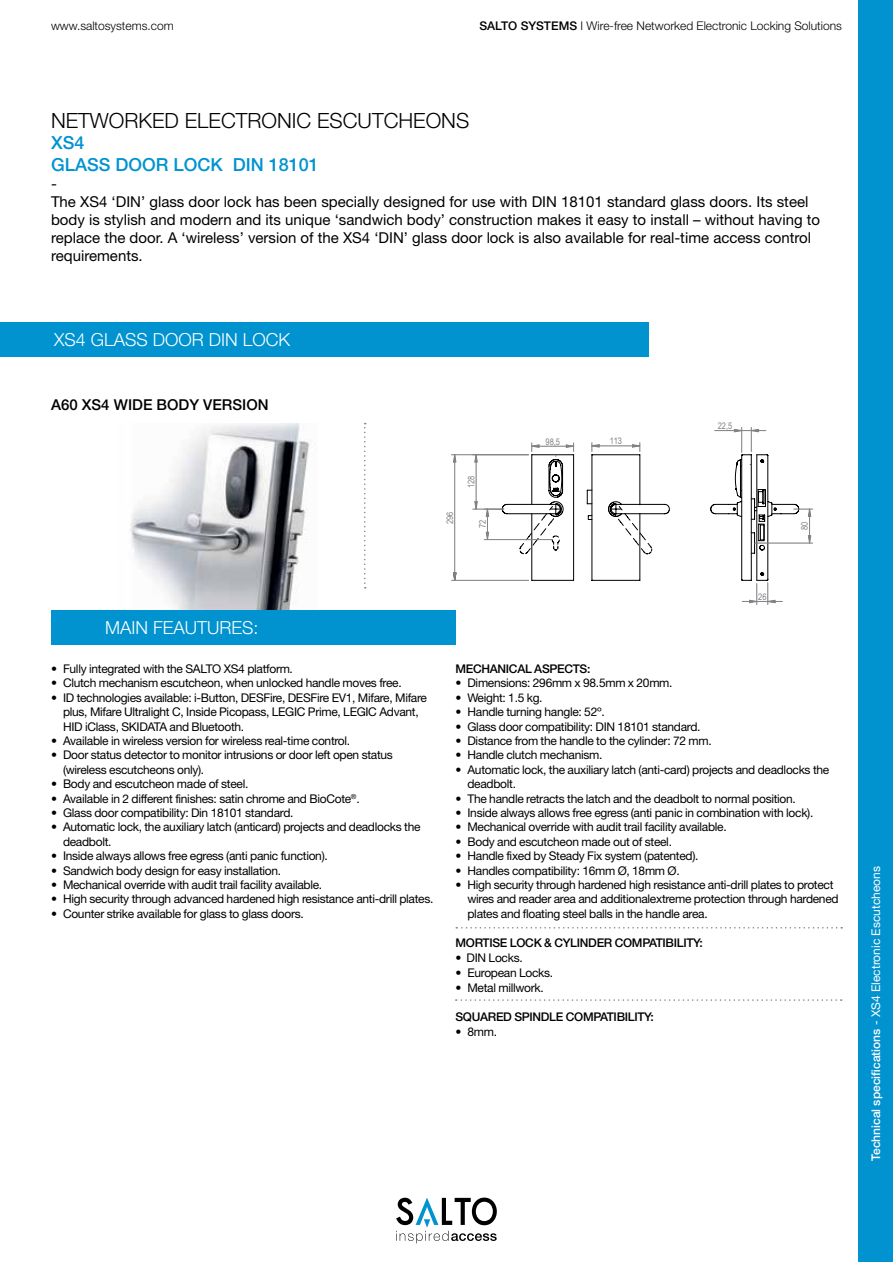
<style>
.page{position:relative;width:893px;height:1263px;background:#fff}
.page>*{position:absolute;margin:0;border:0;box-sizing:border-box;transform-origin:0 0}
.t1{font:300 21px "Helvetica Neue LT Std";color:#000}
.t2{font:300 18px "Helvetica Neue LT Std";color:#fff}
.t3{font:500 18px/21.6px "Helvetica Neue LT Std";color:#0093d0}
.t4{font:15px/18px "Helvetica Neue LT Std";color:#000}
.t5{font:500 15px "Helvetica Neue LT Std";color:#000}
.t6{font:12px/14.4px "Helvetica Neue LT Std";letter-spacing:-.025em;color:#000}
.t7{font:500 12px "Helvetica Neue LT Std";letter-spacing:-.025em;color:#000}
.t8{font:300 12px "Helvetica Neue LT Std";color:#000}
.t9{font:12px "Helvetica Neue LT Std";color:#fff}
.t10{font:9.15px "Arial Narrow";letter-spacing:-.015em;color:#808285}
.s1{font-weight:500}
</style>
<div class="page">
<div style="left:859px;top:1px;width:34px;height:1261px;background:#0093d0"></div>
<svg style="left:396px;top:1197px;width:101px;height:46px"></svg>
<img style="left:130px;top:424px;width:180px;height:186px">
<div style="left:51px;top:610px;width:404px;height:34px;background:#0093d0"></div>
<svg style="left:364px;top:423px;width:2px;height:165px"></svg>
<div style="left:0;top:322px;width:649px;height:34px;background:#0093d0"></div>
<svg style="left:456px;top:927px;width:386px;height:1px"></svg>
<svg style="left:456px;top:999px;width:386px;height:2px"></svg>
<hr style="left:531px;top:514px;width:1px;height:66px;background:#000">
<hr style="left:532px;top:580px;width:42px;height:1px;background:#000">
<hr style="left:573px;top:455px;width:1px;height:125px;background:#000">
<hr style="left:592px;top:580px;width:48px;height:1px;background:#000">
<hr style="left:639px;top:513px;width:1px;height:67px;background:#000">
<hr style="left:591px;top:455px;width:1px;height:125px;background:#000">
<svg style="left:453px;top:455px;width:3px;height:7px"></svg>
<svg style="left:453px;top:572px;width:4px;height:8px"></svg>
<hr style="left:451px;top:454px;width:78px;height:1px;background:#808285">
<hr style="left:451px;top:580px;width:78px;height:1px;background:#808285">
<hr style="left:454px;top:455px;width:1px;height:125px;background:#808285">
<svg style="left:475px;top:455px;width:3px;height:7px"></svg>
<svg style="left:475px;top:501px;width:3px;height:8px"></svg>
<hr style="left:473px;top:509px;width:31px;height:1px;background:#808285">
<hr style="left:476px;top:455px;width:1px;height:54px;background:#808285">
<svg style="left:710px;top:427px;width:103px;height:178px"></svg>
<hr style="left:755px;top:543px;width:58px;height:1px;background:#808285">
<hr style="left:809px;top:509px;width:1px;height:34px;background:#808285">
<svg style="left:484px;top:443px;width:186px;height:112px"></svg>
<p class="t8" style="left:51px;top:18px;width:124px">www.saltosystems.com</p>
<p class="t8" style="left:479px;top:19px;width:364px"><span class="s1">SALTO SYSTEMS</span> I Wire-free Networked Electronic Locking Solutions</p>
<h1 class="t1" style="left:51px;top:107px;width:200px">NETWORKED Electron</h1>
<h1 class="t1" style="left:292px;top:107px;width:179px">ic ESCUTCHEONS</h1>
<h2 class="t3" style="left:51px;top:132px;width:269px">XS4<br>GLASS DOOR LOCK DIN 18101</h2>
<p class="t4" style="left:51px;top:174px;width:771px">-<br>The XS4 ‘DIN’ glass door lock has been specially designed for use with DIN 18101 standard glass doors. Its steel body is stylish and modern and its unique ‘sandwich body’ construction makes it easy to install – without having to replace the door. A ‘wireless’ version of the XS4 ‘DIN’ glass door lock is also available for real-time access control requirements.</p>
<h2 class="t2" style="left:54px;top:328px;width:238px">XS4 GLASS DOOR DIN LOCK</h2>
<p class="t5" style="left:51px;top:395px;width:219px">A60 XS4 WIDE BODY VERSION</p>
<p class="t10" style="left:443px;top:524px;width:14px;rotate:-90deg">296</p>
<p class="t10" style="left:465px;top:488px;width:14px;rotate:-90deg">128</p>
<p class="t10" style="left:546px;top:435px;width:16px">98,5</p>
<p class="t10" style="left:610px;top:434px;width:14px">113</p>
<p class="t10" style="left:718px;top:419px;width:16px">22,5</p>
<p class="t10" style="left:476px;top:528px;width:10px;rotate:-90deg">72</p>
<p class="t10" style="left:798px;top:530px;width:10px;rotate:-90deg">80</p>
<h2 class="t2" style="left:51px;top:616px;width:35px">M</h2>
<h2 class="t2" style="left:120px;top:616px;width:140px">AIN FEAUTURES:</h2>
<p class="t6" style="left:51px;top:661px;width:243px">• Fully integrated with the SALTO XS4 platform.</p>
<p class="t6" style="left:51px;top:676px;width:352px">• Clutch mechanism escutcheon, when unlocked handle moves free.</p>
<p class="t6" style="left:63px;top:690px;width:365px;text-indent:-12px">• ID technologies available: i-Button, DESFire, DESFire EV1, Mifare, Mifare plus, Mifare Ultralight C, Inside Picopass, LEGIC Prime, LEGIC Advant,<br>HID iClass, SKIDATA and Bluetooth.</p>
<p class="t6" style="left:51px;top:733px;width:301px">• Available in wireless version for wireless real-time control.</p>
<p class="t6" style="left:63px;top:748px;width:331px;text-indent:-12px">• Door status detector to monitor intrusions or door left open status (wireless escutcheons only).</p>
<p class="t6" style="left:51px;top:777px;width:199px">• Body and escutcheon made of steel.</p>
<p class="t6" style="left:51px;top:791px;width:310px">• Available in 2 different finishes: satin chrome and BioCote<sup>®</sup>.</p>
<p class="t6" style="left:51px;top:805px;width:244px">• Glass door compatibility: Din 18101 standard.</p>
<p class="t6" style="left:63px;top:820px;width:359px;text-indent:-12px">• Automatic lock, the auxiliary latch (anticard) projects and deadlocks the deadbolt.</p>
<p class="t6" style="left:51px;top:849px;width:278px">• Inside always allows free egress (anti panic function).</p>
<p class="t6" style="left:51px;top:863px;width:232px">• Sandwich body design for easy installation.</p>
<p class="t6" style="left:51px;top:877px;width:273px">• Mechanical override with audit trail facility available.</p>
<p class="t6" style="left:51px;top:892px;width:384px">• High security through advanced hardened high resistance anti-drill plates.</p>
<p class="t6" style="left:51px;top:906px;width:254px">• Counter strike available for glass to glass doors.</p>
<p class="t10" style="left:758px;top:590px;width:10px">26</p>
<p class="t7" style="left:455px;top:662px;width:34px">MECHANI</p>
<p class="t7" style="left:509px;top:662px;width:83px">CAL ASPECTS:</p>
<p class="t6" style="left:455px;top:676px;width:219px">• Dimensions: 296mm x 98.5mm x 20mm.</p>
<p class="t6" style="left:455px;top:690px;width:89px">• Weight: 1.5 kg.</p>
<p class="t6" style="left:455px;top:705px;width:151px">• Handle turning hangle: 52º.</p>
<p class="t6" style="left:455px;top:719px;width:246px">• Glass door compatibility: DIN 18101 standard.</p>
<p class="t6" style="left:455px;top:733px;width:258px">• Distance from the handle to the cylinder: 72 mm.</p>
<p class="t6" style="left:455px;top:748px;width:148px">• Handle clutch mechanism.</p>
<p class="t6" style="left:467px;top:762px;width:363px;text-indent:-12px">• Automatic lock, the auxiliary latch (anti-card) projects and deadlocks the deadbolt.</p>
<p class="t6" style="left:455px;top:791px;width:342px">• The handle retracts the latch and the deadbolt to normal position.</p>
<p class="t6" style="left:455px;top:805px;width:359px">• Inside always allows free egress (anti panic in combination with lock).</p>
<p class="t6" style="left:455px;top:820px;width:273px">• Mechanical override with audit trail facility available.</p>
<p class="t6" style="left:455px;top:834px;width:218px">• Body and escutcheon made out of steel.</p>
<p class="t6" style="left:455px;top:849px;width:245px">• Handle fixed by Steady Fix system (patented).</p>
<p class="t6" style="left:455px;top:863px;width:226px">• Handles compatibility: 16mm Ø, 18mm Ø.</p>
<p class="t6" style="left:467px;top:877px;width:373px;text-indent:-12px">• High security through hardened high resistance anti-drill plates to protect wires and reader area and additionalextreme protection through hardened plates and floating steel balls in the handle area.</p>
<p class="t7" style="left:455px;top:935px;width:19px">MORTISE</p>
<p class="t7" style="left:510px;top:935px;width:61px">LOCK &amp; CYLINDER</p>
<p class="t7" style="left:615px;top:935px;width:16px">COMPATIBILITY</p>
<p class="t7" style="left:700px;top:935px;width:5px">:</p>
<p class="t6" style="left:455px;top:950px;width:69px">• DIN Locks.</p>
<p class="t6" style="left:455px;top:965px;width:99px">• European Locks.</p>
<p class="t6" style="left:455px;top:980px;width:90px">• Metal millwork.</p>
<p class="t7" style="left:455px;top:1010px;width:34px">SQUARED</p>
<p class="t7" style="left:514px;top:1010px;width:8px">SPINDLE</p>
<p class="t7" style="left:566px;top:1010px;width:16px">COMPATIBILITY</p>
<p class="t7" style="left:651px;top:1010px;width:5px">:</p>
<p class="t6" style="left:455px;top:1024px;width:43px">• 8mm.</p>
<p class="t9" style="left:869px;top:1161px;width:296px;rotate:-90deg"><span class="s1">TECHNICAL SPECIFICATIONS</span> - XS4 Electronic Escutcheons</p>
</div>
